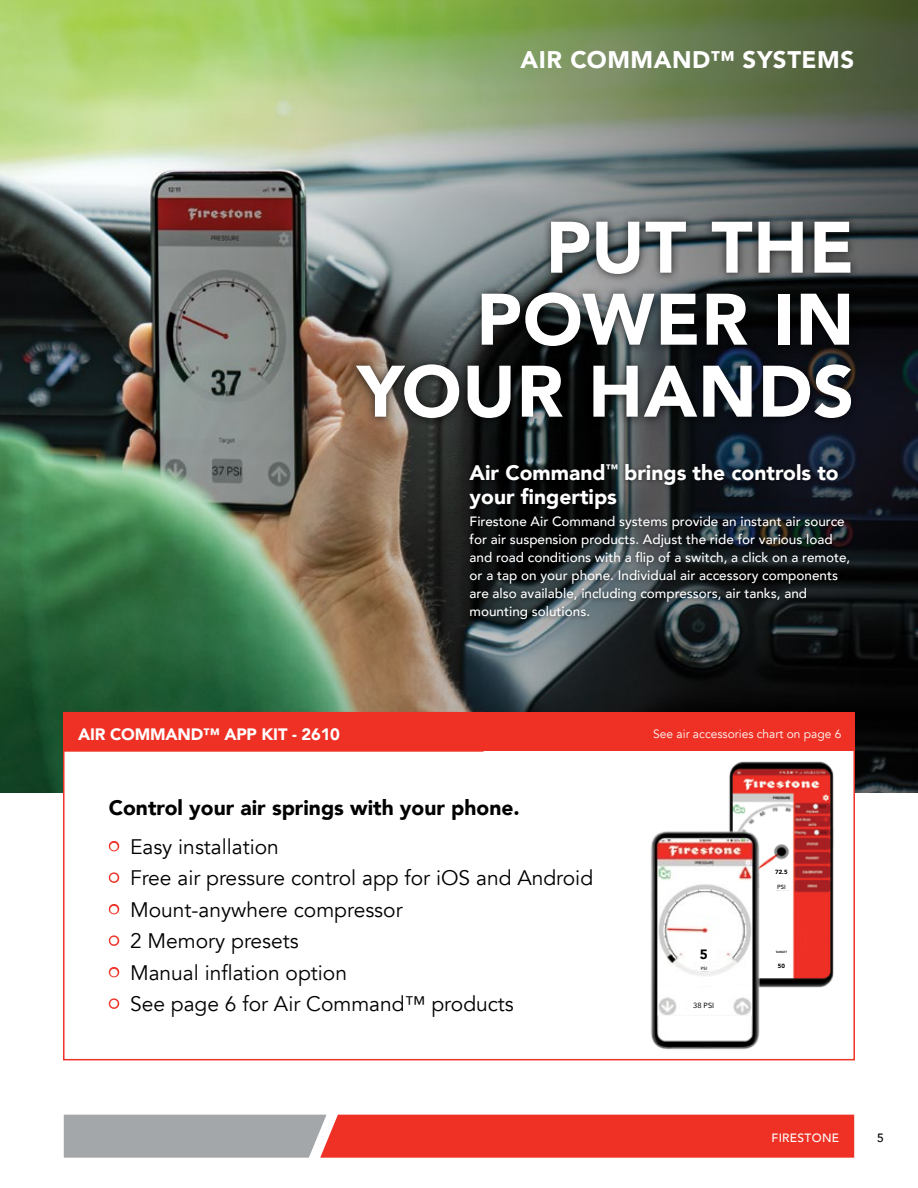
<style>
.page{position:relative;width:918px;height:1188px;background:#fff}
.page>*{position:absolute;margin:0;border:0;box-sizing:border-box;transform-origin:0 0}
.t1{font:900 72px/72px "Avenir";letter-spacing:.01em;color:#fff;text-align:right}
.t2{font:900 24px "Avenir";letter-spacing:.025em;color:#fff}
.t3{font:21px "Avenir";color:#000}
.t4{font:900 21px/24px "Avenir";color:#fff}
.t5{font:900 21px "Avenir";color:#000}
.t6{font:900 16.5px "Avenir";letter-spacing:-.01em;color:#fff}
.t7{font:500 13.5px/18px "Avenir";color:#fff}
.t8{font:900 13.5px "Avenir";color:#000}
.t9{font:12px "Avenir";color:#fff}
.t10{font:500 12px "Avenir";letter-spacing:.025em;color:#fff}
.t11{font:500 12px "Avenir";color:#000}
.t12{font:7.5px "Avenir";color:#000}
.t13{font:900 6px "Avenir";color:#000}
.t14{font:500 6px "Avenir";color:#000}
.t15{font:500 4.5px "Avenir";color:#000}
.t16{font:800 3px "Avenir";color:#000}
.s1{color:#ee3124}
</style>
<div class="page">
<svg style="left:64px;top:1115px;width:790px;height:43px;background:#d65b53"></svg>
<img style="left:0;top:0;width:918px;height:792px">
<div style="left:63px;top:748px;width:792px;height:312px;background:#fff;border:2px solid #ee3124"></div>
<div style="left:347px;top:212px;width:513px;height:215px;background:#000;opacity:.75"></div>
<div style="left:64px;top:713px;width:791px;height:38px;background:#ee3124"></div>
<div style="left:63px;top:712px;width:421px;height:40px;border:2px solid #ee3124"></div>
<div style="left:465px;top:460px;width:389px;height:164px;background:#000;opacity:.5"></div>
<img style="left:729px;top:761px;width:105px;height:227px">
<img style="left:650px;top:824px;width:116px;height:226px">
<img style="left:657px;top:845px;width:95px;height:142px">
<img style="left:657px;top:987px;width:95px;height:29px">
<div style="left:692px;top:947px;width:23px;height:14px;background:#fff"></div>
<div style="left:773px;top:867px;width:16px;height:9px;background:#fff"></div>
<div style="left:701px;top:966px;width:8px;height:5px;background:#fff"></div>
<div style="left:774px;top:883px;width:16px;height:7px;background:#fff"></div>
<div style="left:774px;top:948px;width:15px;height:6px;background:#fff"></div>
<div style="left:773px;top:961px;width:16px;height:9px;background:#fff"></div>
<div style="left:688px;top:1001px;width:33px;height:9px;background:#fff"></div>
<h2 class="t2" style="left:521px;top:39px;width:335px">AIR COMMAND™ SYSTEMS</h2>
<h1 class="t1" style="left:357px;top:210px;width:499px">PUT THE<br>POWER IN<br>YOUR HANDS</h1>
<h3 class="t4" style="left:470px;top:460px;width:371px">Air Command<sup>™</sup> brings the controls to your fingertips</h3>
<p class="t7" style="left:470px;top:512px;width:382px">Firestone Air Command systems provide an instant air source for air suspension products. Adjust the ride for various load and road conditions with a flip of a switch, a click on a remote, or a tap on your phone. Individual air accessory components are also available, including compressors, air tanks, and mounting solutions.</p>
<p class="t6" style="left:78px;top:720px;width:264px">AIR COMMAND™ APP KIT - 2610</p>
<p class="t9" style="left:653px;top:727px;width:190px">See air accessories chart on page 6</p>
<h3 class="t5" style="left:109px;top:789px;width:412px">Control your air springs with your phone.</h3>
<h3 class="t3" style="left:109px;top:834px;width:172px"><span class="s1">•</span> Easy installation</h3>
<h3 class="t3" style="left:109px;top:865px;width:486px"><span class="s1">•</span> Free air pressure control app for iOS and Android</h3>
<h3 class="t3" style="left:109px;top:897px;width:295px"><span class="s1">•</span> Mount-anywhere compressor</h3>
<h3 class="t3" style="left:109px;top:928px;width:192px"><span class="s1">•</span> 2 Memory presets</h3>
<h3 class="t3" style="left:109px;top:960px;width:240px"><span class="s1">•</span> Manual inflation option</h3>
<h3 class="t3" style="left:109px;top:991px;width:407px"><span class="s1">•</span> See page 6 for Air Command™ products</h3>
<p class="t8" style="left:700px;top:943px;width:9px">5</p>
<p class="t15" style="left:701px;top:965px;width:8px">PSI</p>
<p class="t12" style="left:693px;top:999px;width:22px">38 PSI</p>
<p class="t13" style="left:775px;top:867px;width:14px">72.5</p>
<p class="t14" style="left:777px;top:882px;width:10px">PSI</p>
<p class="t16" style="left:776px;top:949px;width:13px">TARGET</p>
<p class="t13" style="left:778px;top:960px;width:9px">50</p>
<p class="t10" style="left:772px;top:1127px;width:69px">FIRESTONE</p>
<p class="t11" style="left:877px;top:1127px;width:8px">5</p>
</div>
